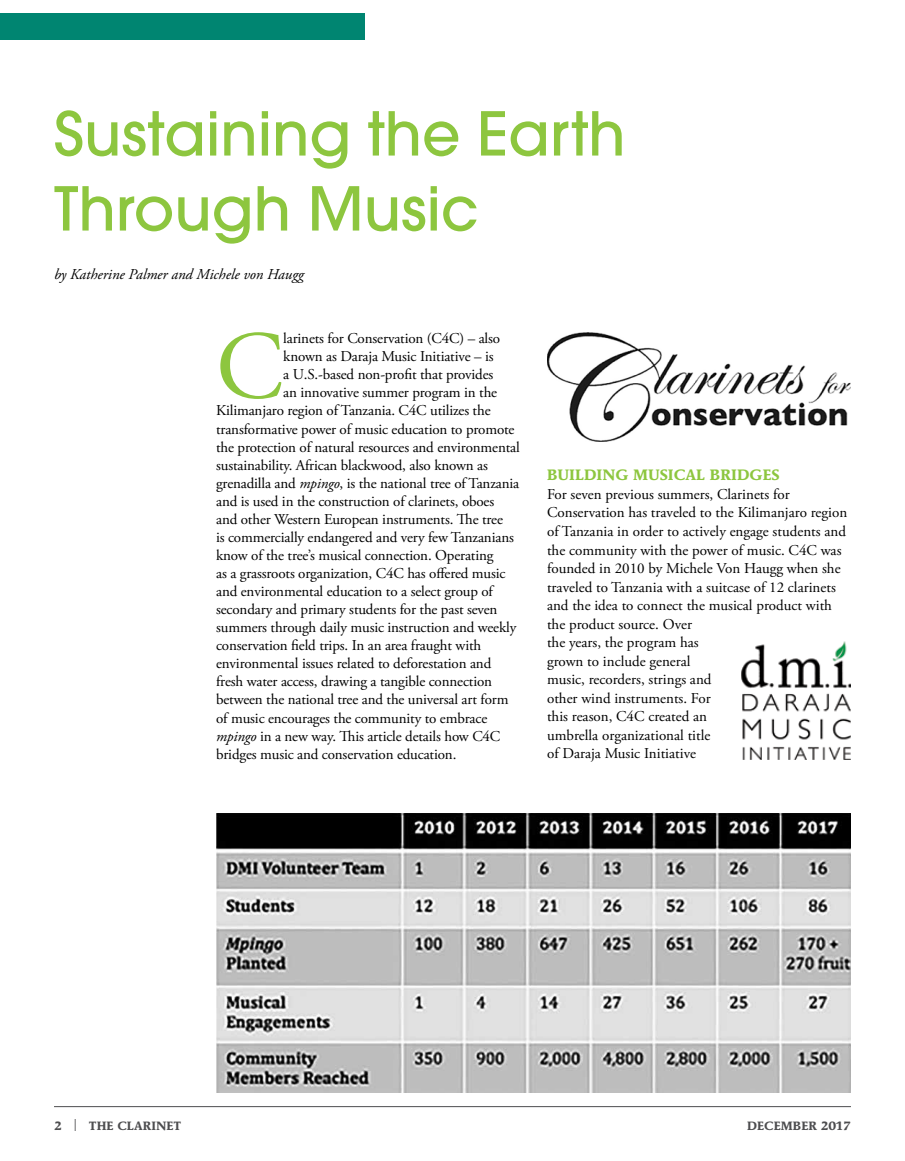
<style>
.page{position:relative;width:905px;height:1161px;background:#fff}
.page>*{position:absolute;margin:0;border:0;box-sizing:border-box;transform-origin:0 0}
.t1{font:96.45px "Adobe Garamond Pro";color:#8dc63f}
.t2{font:500 60px/75px "Avant Garde";color:#8dc63f}
.t3{font:15px/18.6px "Adobe Garamond Pro";letter-spacing:-.01em;color:#000}
.t4{font:italic 15px "Adobe Garamond Pro";color:#000}
.t5{font:700 15px "AT Mendoza Roman";color:#8dc63f}
.t6{font:700 12px "AT Mendoza Roman";color:#4d4d4f}
.s1{font-style:italic}
</style>
<div class="page">
<hr style="left:54px;top:1106px;width:796px;height:1px;background:#4d4d4f">
<div style="left:0;top:14px;width:364px;height:26px;background:#008571"></div>
<img style="left:216px;top:814px;width:634px;height:278px">
<img style="left:742px;top:641px;width:108px;height:119px">
<img style="left:547px;top:332px;width:303px;height:110px">
<h2 class="t2" style="left:54px;top:96px;width:573px">Sustaining the Earth<br>Through Music</h2>
<p class="t4" style="left:54px;top:265px;width:251px">by Katherine Palmer and Michele von Haugg</p>
<h1 class="t1" style="left:216px;top:309px;width:69px">C</h1>
<p class="t3" style="left:283px;top:330px;width:218px">larinets for Conservation (C4C) – also</p>
<p class="t3" style="left:283px;top:348px;width:212px">known as Daraja Music Initiative – is</p>
<p class="t3" style="left:283px;top:366px;width:211px">a U.S.-based non-profit that provides</p>
<p class="t3" style="left:283px;top:384px;width:215px">an innovative summer program in the</p>
<p class="t3" style="left:216px;top:402px;width:276px">Kilimanjaro region of Tanzania. C4C utilizes the</p>
<p class="t3" style="left:216px;top:420px;width:300px">transformative power of music education to promote</p>
<p class="t3" style="left:216px;top:438px;width:305px">the protection of natural resources and environmental</p>
<p class="t3" style="left:216px;top:456px;width:273px">sustainability. African blackwood, also known as</p>
<p class="t3" style="left:216px;top:474px;width:304px">grenadilla and <span class="s1">mpingo</span>, is the national tree of Tanzania</p>
<p class="t3" style="left:216px;top:492px;width:280px">and is used in the construction of clarinets, oboes</p>
<p class="t3" style="left:216px;top:510px;width:288px">and other Western European instruments. The tree</p>
<p class="t3" style="left:216px;top:528px;width:299px">is commercially endangered and very few Tanzanians</p>
<p class="t3" style="left:216px;top:546px;width:279px">know of the tree’s musical connection. Operating</p>
<p class="t3" style="left:216px;top:565px;width:291px">as a grassroots organization, C4C has offered music</p>
<p class="t3" style="left:216px;top:583px;width:278px">and environmental education to a select group of</p>
<p class="t3" style="left:216px;top:601px;width:283px">secondary and primary students for the past seven</p>
<p class="t3" style="left:216px;top:619px;width:302px">summers through daily music instruction and weekly</p>
<p class="t3" style="left:216px;top:637px;width:266px">conservation field trips. In an area fraught with</p>
<p class="t3" style="left:216px;top:655px;width:277px">environmental issues related to deforestation and</p>
<p class="t3" style="left:216px;top:673px;width:277px">fresh water access, drawing a tangible connection</p>
<p class="t3" style="left:216px;top:691px;width:294px">between the national tree and the universal art form</p>
<p class="t3" style="left:216px;top:709px;width:273px">of music encourages the community to embrace</p>
<p class="t3" style="left:216px;top:727px;width:286px"><span class="s1">mpingo</span> in a new way. This article details how C4C</p>
<p class="t3" style="left:216px;top:745px;width:242px">bridges music and conservation education.</p>
<p class="t5" style="left:547px;top:466px;width:234px">BUILDING MUSICAL BRIDGES</p>
<p class="t3" style="left:547px;top:485px;width:302px">For seven previous summers, Clarinets for Conservation has traveled to the Kilimanjaro region of Tanzania in order to actively engage students and the community with the power of music. C4C was founded in 2010 by Michele Von Haugg when she traveled to Tanzania with a suitcase of 12 clarinets and the idea to connect the musical product with the product source. Over<br>the years, the program has<br>grown to include general<br>music, recorders, strings and<br>other wind instruments. For<br>this reason, C4C created an<br>umbrella organizational title<br>of Daraja Music Initiative</p>
<p class="t6" style="left:54px;top:1118px;width:129px">2 <sup>|</sup> THE CLARINET</p>
<p class="t6" style="left:747px;top:1118px;width:105px">DECEMBER 2017</p>
</div>
